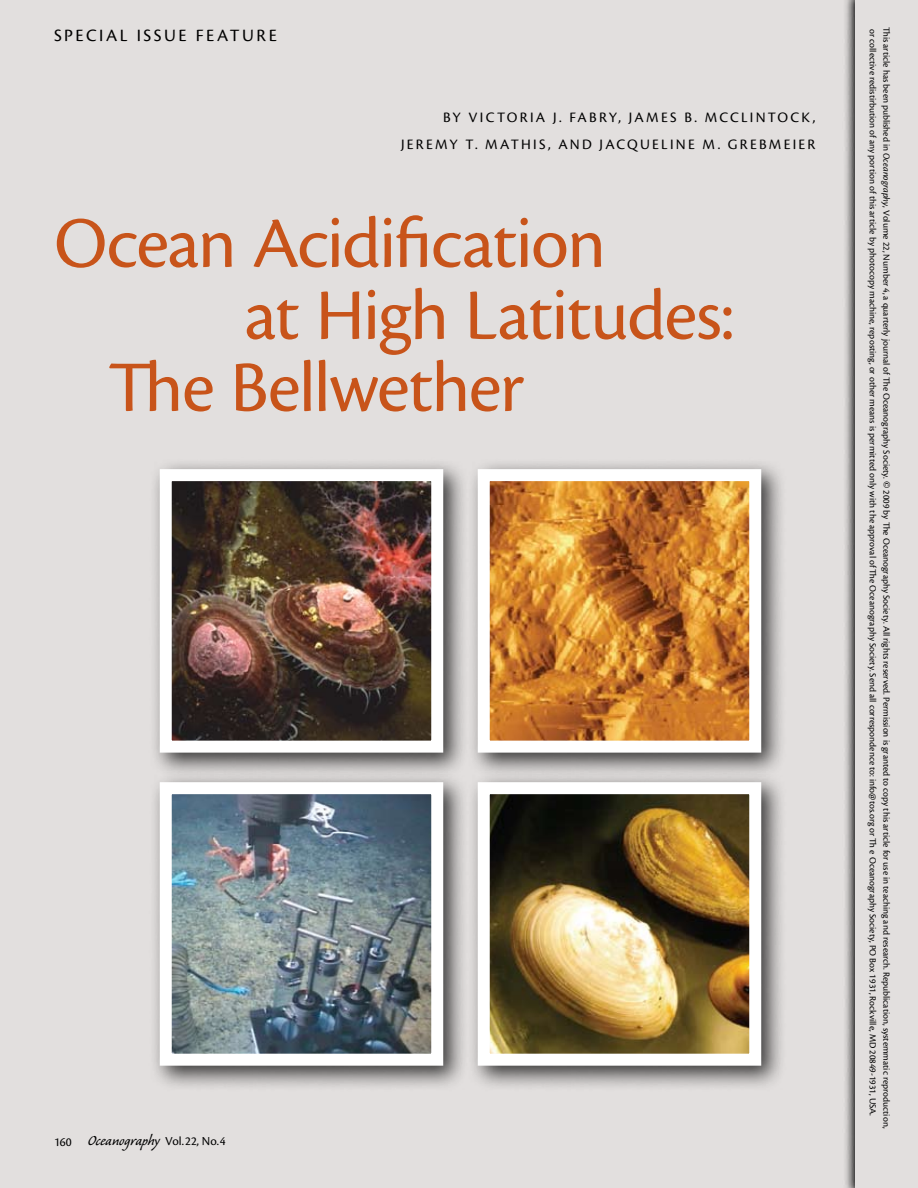
<style>
.page{position:relative;width:918px;height:1188px;background:#e2dfde}
.page>*{position:absolute;margin:0;border:0;box-sizing:border-box;transform-origin:0 0}
.t1{font:75px "Cronos Pro";letter-spacing:-.015em;color:#c8541a}
.t2{font:18px "Cronos Pro";letter-spacing:.14em;color:#000}
.t3{font:15px/27px "Cronos Pro";letter-spacing:.15em;color:#000;text-align:right}
.t4{font:12.75px "Cronos Pro";color:#000}
.t5{font:9.75px/13.5px "Cronos Pro";color:#000}
.s1{font-family:"Caliban";font-size:18px}
.s2{font-style:italic}
.s3{font-family:"Minion Pro";font-weight:600;font-size:10.5px}
</style>
<div class="page">
<div style="left:148px;top:457px;width:322px;height:322px;background:#000;opacity:.75"></div>
<img style="left:154px;top:463px;width:295px;height:296px">
<div style="left:148px;top:771px;width:322px;height:321px;background:#000;opacity:.75"></div>
<img style="left:154px;top:776px;width:295px;height:296px">
<div style="left:466px;top:457px;width:322px;height:322px;background:#000;opacity:.75"></div>
<svg style="left:472px;top:463px;width:295px;height:296px"></svg>
<div style="left:466px;top:771px;width:322px;height:321px;background:#000;opacity:.75"></div>
<img style="left:472px;top:776px;width:295px;height:296px">
<svg style="left:845px;top:0;width:10px;height:1188px"></svg>
<h2 class="t2" style="left:54px;top:25px;width:224px">SPECIAL ISSUE FEATURE</h2>
<h3 class="t3" style="left:401px;top:104px;width:416px">BY VICTO RIA J. FABRY, JAMES B. MCCLINTO CK,<br>JEREMY T. MATHIS, AND JACQUELINE M . GREBMEIER</h3>
<h1 class="t1" style="left:54px;top:200px;width:553px">OCEAN ACIDIFICATION</h1>
<h1 class="t1" style="left:245px;top:272px;width:491px">AT HIGH LATITUDES:</h1>
<h1 class="t1" style="left:108px;top:344px;width:418px">THE BELLWETHER</h1>
<h3 class="t4" style="left:54px;top:1134px;width:173px">160 <span class="s1">Oceanography</span> VOL.22, NO.4</h3>
<p class="t5" style="left:893px;top:27px;width:1103px;rotate:90deg">THIS ARTICLE HAS BEEN PUBLISHED IN <span class="s2">Oceanography</span>, VOLUME 22, NUMBER 4, A QUARTERLY JOURNAL OF THE OCEANOGRAPHY SOCIETY. <span class="s3">©</span> 2009 BY THE OCEANOGRAPHY SOCIETY. ALL RIGHTS RESERVED. PERMISSION IS GRANTED TO COPY THIS ARTICLE FOR USE IN TEACHING AND RESEARCH. REPUBLICATION, SYSTEMMATIC REPRODUCTION,<br>OR COLLECTIVE REDISTIRBUTION OF ANY PORTION OF THIS ARTICLE BY PHOTOCOPY MACHINE, REPOSTING, OR OTHER MEANS IS PERMITTED ONLY WITH THE APPROVAL OF THE OCEANOGRAPHY SOCIETY. SEND ALL CORRESPONDENCE TO: INFO@TOS.ORG OR TH E OCEANOGRAPHY SOCIETY, PO BOX 1931, ROCKVILLE, MD 20849-1931, USA.</p>
</div>
